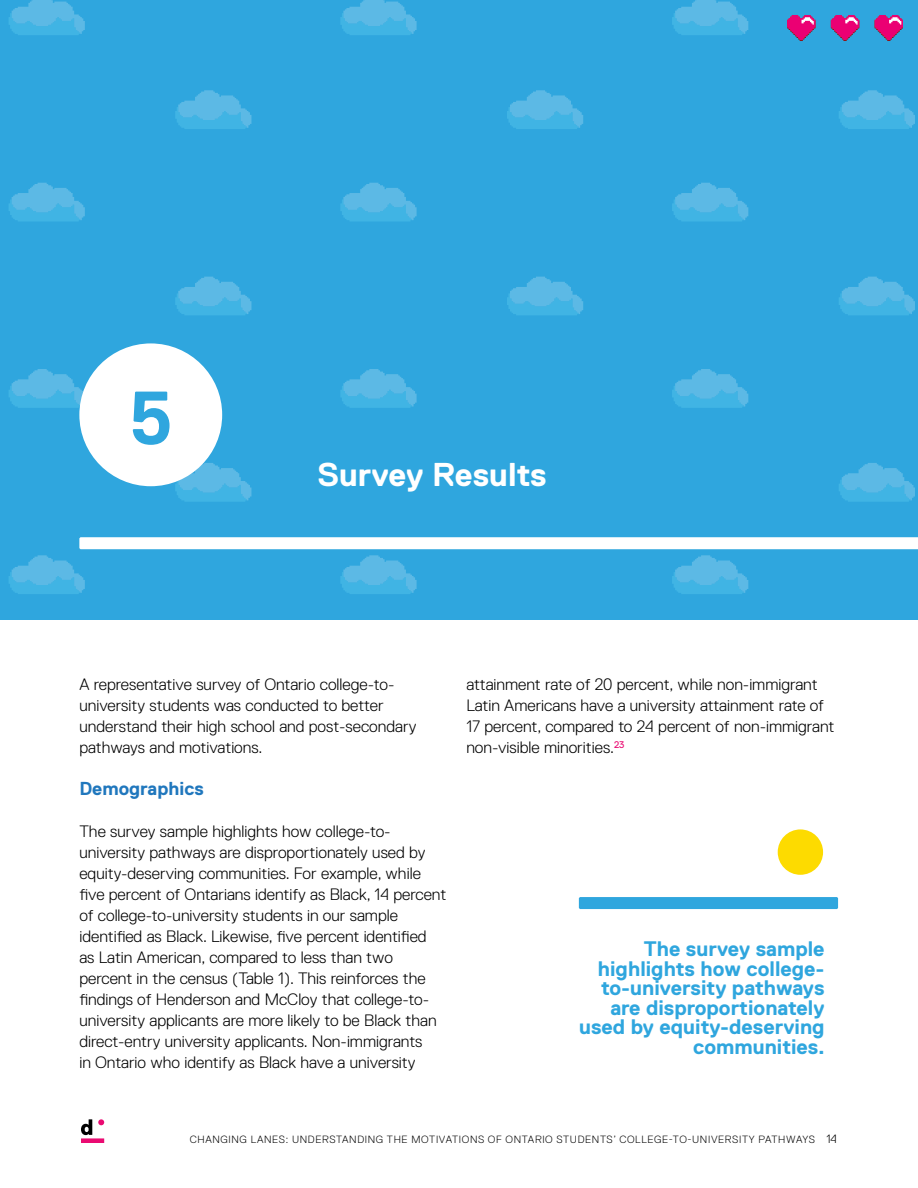
<style>
.page{position:relative;width:918px;height:1188px;background:#fff}
.page>*{position:absolute;margin:0;border:0;box-sizing:border-box;transform-origin:0 0}
.Text{font:700 75px "Replica Std";color:#2fa6de}
.Page_Hed{font:700 33px "Replica Std";color:#fff}
.Pull_Quote{font:700 21px/19.5px "Replica Std";color:#2fa6de;text-align:right}
.Mini_Hed{font:700 18.75px "Replica Std";color:#2077bd}
.Text-2{font:300 16.5px/21px "Replica Std";color:#000}
.t1{font:300 10.5px "Replica Std";letter-spacing:.06em;color:#000}
.s1{font-size:12px}
</style>
<div class="page">
<div style="left:0;top:0;width:918px;height:620px;background:#2fa6de"></div>
<svg style="left:175px;top:463px;width:76px;height:39px"></svg>
<svg style="left:839px;top:463px;width:76px;height:39px"></svg>
<svg style="left:175px;top:277px;width:76px;height:38px"></svg>
<svg style="left:507px;top:277px;width:76px;height:38px"></svg>
<svg style="left:839px;top:277px;width:76px;height:38px"></svg>
<svg style="left:175px;top:90px;width:76px;height:39px"></svg>
<svg style="left:507px;top:90px;width:76px;height:39px"></svg>
<svg style="left:839px;top:90px;width:76px;height:39px"></svg>
<svg style="left:9px;top:555px;width:76px;height:39px"></svg>
<svg style="left:340px;top:555px;width:77px;height:39px"></svg>
<svg style="left:672px;top:555px;width:76px;height:39px"></svg>
<svg style="left:9px;top:369px;width:74px;height:39px"></svg>
<svg style="left:340px;top:369px;width:77px;height:39px"></svg>
<svg style="left:672px;top:369px;width:76px;height:39px"></svg>
<svg style="left:9px;top:183px;width:76px;height:38px"></svg>
<svg style="left:340px;top:183px;width:77px;height:38px"></svg>
<svg style="left:672px;top:183px;width:76px;height:38px"></svg>
<svg style="left:9px;top:0;width:76px;height:35px"></svg>
<svg style="left:340px;top:0;width:77px;height:35px"></svg>
<svg style="left:672px;top:0;width:76px;height:35px"></svg>
<div style="left:79px;top:343px;width:143px;height:143px;background:#fff;border-radius:50%"></div>
<svg style="left:79px;top:537px;width:839px;height:12px;background:#fafdfe"></svg>
<svg style="left:579px;top:897px;width:259px;height:12px;background:#30a6de"></svg>
<div style="left:778px;top:829px;width:45px;height:46px;background:#fddb00;border-radius:50%"></div>
<svg style="left:875px;top:15px;width:28px;height:26px"></svg>
<svg style="left:831px;top:15px;width:28px;height:26px"></svg>
<svg style="left:787px;top:15px;width:28px;height:26px"></svg>
<svg style="left:81px;top:1119px;width:23px;height:24px"></svg>
<p class="Text" style="left:128px;top:377px;width:46px">5</p>
<p class="Page_Hed" style="left:317px;top:457px;width:231px">Survey Results</p>
<p class="Text-2" style="left:79px;top:674px;width:339px">A representative survey of Ontario college-to&shy;university students was conducted to better understand their high school and post-secondary pathways and motivations.</p>
<p class="Mini_Hed" style="left:79px;top:778px;width:126px">Demographics</p>
<p class="Text-2" style="left:79px;top:821px;width:368px">The survey sample highlights how college-to&shy;university pathways are disproportionately used by equity-deserving communities. For example, while five percent of Ontarians identify as Black, 14 percent of college-to-university students in our sample identified as Black. Likewise, five percent identified<br>as Latin American, compared to less than two percent in the census (Table 1). This reinforces the findings of Henderson and McCloy that college-to&shy;university applicants are more likely to be Black than direct-entry university applicants. Non-immigrants<br>in Ontario who identify as Black have a university</p>
<p class="Text-2" style="left:466px;top:674px;width:370px">attainment rate of 20 percent, while non-immigrant Latin Americans have a university attainment rate of 17 percent, compared to 24 percent of non-immigrant non-visible minorities.<sup>23</sup></p>
<p class="Pull_Quote" style="left:579px;top:939px;width:247px">The survey sample highlights how college&shy;to-university pathways are disproportionately used by equity-deserving communities.</p>
<p class="t1" style="left:190px;top:1134px;width:649px">CHANGING LANES: UNDERSTANDING THE MOTIVATIONS OF ONTARIO STUDENTS’ COLLEGE-TO-UNIVERSITY PATHWAYS <span class="s1">14</span></p>
</div>
